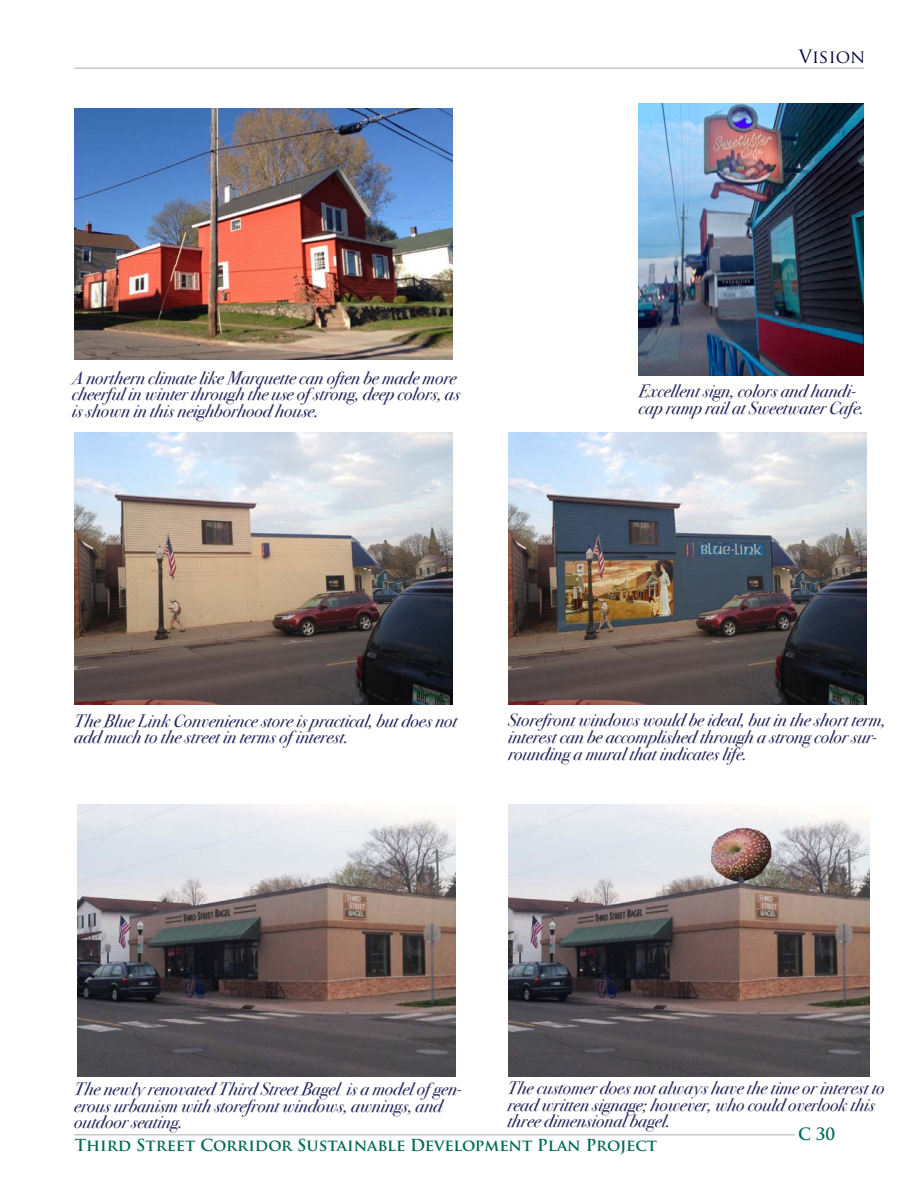
<style>
.page{position:relative;width:918px;height:1188px;background:#fff}
.page>*{position:absolute;margin:0;border:0;box-sizing:border-box;transform-origin:0 0}
.t1{font:18px/16.5px "Bodoni Svty Two ITCTT Book Ita";color:#26265c}
.t2{font:18px "Trajan Pro";color:#00003f}
.t3{font:700 16.5px "Trajan Pro";color:#006a56}
.t4{font:700 16.2px "Trajan Pro";color:#006a55}
</style>
<div class="page">
<hr style="left:74px;top:68px;width:790px;height:1px;background:#c7c8ca">
<hr style="left:74px;top:1134px;width:721px;height:2px;background:#c7c8ca">
<img style="left:508px;top:805px;width:362px;height:272px">
<img style="left:74px;top:108px;width:378px;height:252px">
<img style="left:639px;top:104px;width:225px;height:272px">
<img style="left:77px;top:805px;width:378px;height:272px">
<img style="left:74px;top:433px;width:378px;height:272px">
<img style="left:508px;top:433px;width:359px;height:272px">
<p class="t2" style="left:799px;top:45px;width:68px">Vision</p>
<p class="t1" style="left:72px;top:368px;width:390px">A northern climate like Marquette can often be made more cheerful in winter through the use of strong, deep colors, as is shown in this neighborhood house.</p>
<p class="t1" style="left:639px;top:382px;width:227px">Excellent sign, colors and handi&shy;cap ramp rail at Sweetwater Cafe.</p>
<p class="t1" style="left:74px;top:711px;width:384px">The Blue Link Convenience store is practical, but does not add much to the street in terms of interest.</p>
<p class="t1" style="left:508px;top:711px;width:379px">Storefront windows would be ideal, but in the short term, interest can be accomplished through a strong color sur&shy;rounding a mural that indicates life.</p>
<p class="t1" style="left:74px;top:1080px;width:389px">The newly renovated Third Street Bagel is a model of gen&shy;erous urbanism with storefront windows, awnings, and outdoor seating.</p>
<p class="t1" style="left:507px;top:1079px;width:379px">The customer does not always have the time or interest to read written signage; however, who could overlook this three dimensional bagel.</p>
<p class="t3" style="left:798px;top:1124px;width:39px">C 30</p>
<p class="t4" style="left:75px;top:1135px;width:584px">Third Street Corridor Sustainable Development Plan Project</p>
</div>
